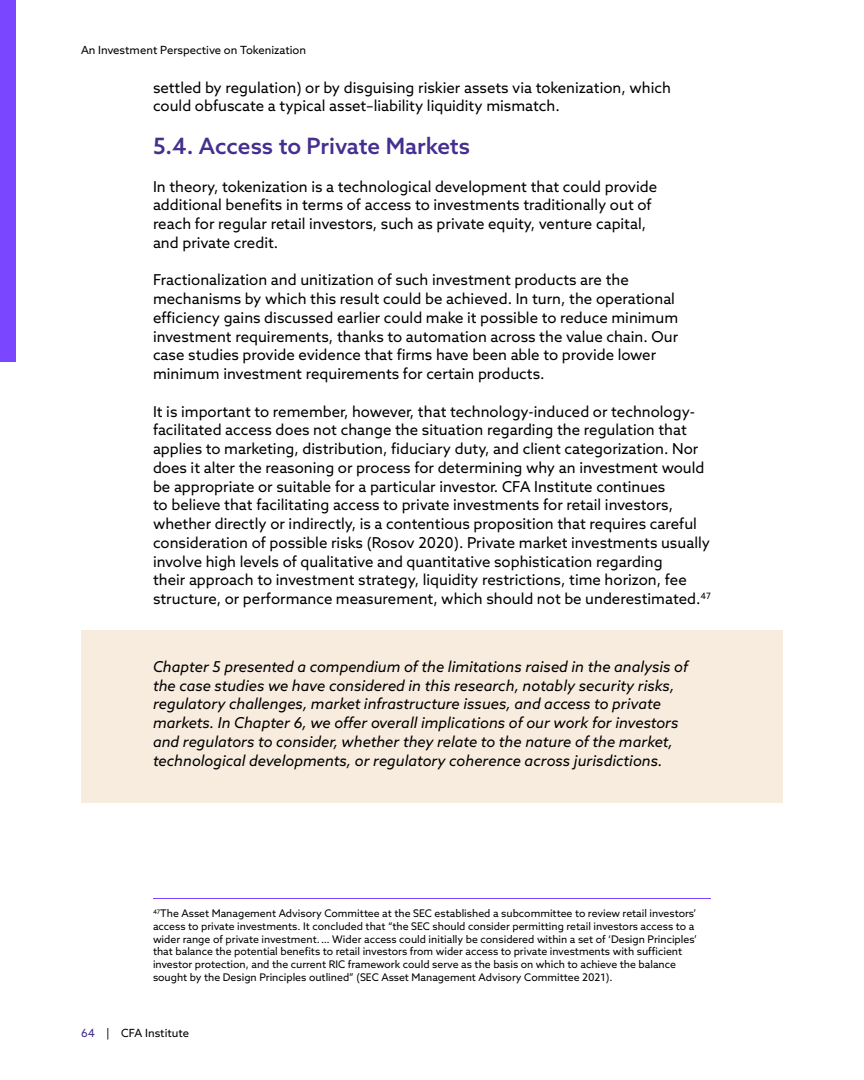
<style>
.page{position:relative;width:864px;height:1080px;background:#fff}
.page>*{position:absolute;margin:0;border:0;box-sizing:border-box;transform-origin:0 0}
.t1{font:500 22.5px "Azo Sans";color:#452f8f}
.Para{font:15px/18.8px "Azo Sans";color:#000}
.Box_Para{font:italic 15px/18.8px "Azo Sans";color:#000}
.t2{font:11.25px "Azo Sans";color:#000}
.Footnotes{font:10.5px/12.8px "Azo Sans";color:#000}
.s1{color:#452f8f}
</style>
<div class="page">
<div style="left:0;top:0;width:16px;height:362px;background:#7a46ff"></div>
<div style="left:81px;top:630px;width:702px;height:173px;background:#f7ecde"></div>
<hr style="left:153px;top:898px;width:558px;height:1px;background:#7a46ff">
<p class="t2" style="left:81px;top:43px;width:227px">An Investment Perspective on Tokenization</p>
<p class="Para" style="left:153px;top:78px;width:520px">settled by regulation) or by disguising riskier assets via tokenization, which could obfuscate a typical asset–liability liquidity mismatch.</p>
<h1 class="t1" style="left:153px;top:131px;width:319px">5.4. Access to Private Markets</h1>
<p class="Para" style="left:153px;top:177px;width:506px">In theory, tokenization is a technological development that could provide additional benefits in terms of access to investments traditionally out of reach for regular retail investors, such as private equity, venture capital, and private credit.</p>
<p class="Para" style="left:153px;top:270px;width:527px">Fractionalization and unitization of such investment products are the mechanisms by which this result could be achieved. In turn, the operational efficiency gains discussed earlier could make it possible to reduce minimum investment requirements, thanks to automation across the value chain. Our case studies provide evidence that firms have been able to provide lower minimum investment requirements for certain products.</p>
<p class="Para" style="left:153px;top:402px;width:560px">It is important to remember, however, that technology-induced or technology&shy;facilitated access does not change the situation regarding the regulation that applies to marketing, distribution, fiduciary duty, and client categorization. Nor does it alter the reasoning or process for determining why an investment would be appropriate or suitable for a particular investor. CFA Institute continues<br>to believe that facilitating access to private investments for retail investors, whether directly or indirectly, is a contentious proposition that requires careful consideration of possible risks (Rosov 2020). Private market investments usually involve high levels of qualitative and quantitative sophistication regarding<br>their approach to investment strategy, liquidity restrictions, time horizon, fee structure, or performance measurement, which should not be underestimated.<sup>47</sup></p>
<p class="Box_Para" style="left:153px;top:657px;width:537px">Chapter 5 presented a compendium of the limitations raised in the analysis of the case studies we have considered in this research, notably security risks, regulatory challenges, market infrastructure issues, and access to private markets. In Chapter 6, we offer overall implications of our work for investors and regulators to consider, whether they relate to the nature of the market, technological developments, or regulatory coherence across jurisdictions.</p>
<p class="Footnotes" style="left:153px;top:907px;width:545px"><sup>47</sup>The Asset Management Advisory Committee at the SEC established a subcommittee to review retail investors’ access to private investments. It concluded that “the SEC should consider permitting retail investors access to a wider range of private investment.… Wider access could initially be considered within a set of ‘Design Principles’ that balance the potential benefits to retail investors from wider access to private investments with sufficient investor protection, and the current RIC framework could serve as the basis on which to achieve the balance sought by the Design Principles outlined” (SEC Asset Management Advisory Committee 2021).</p>
<p class="t2" style="left:81px;top:1026px;width:110px"><span class="s1">64</span> | CFA Institute</p>
</div>
